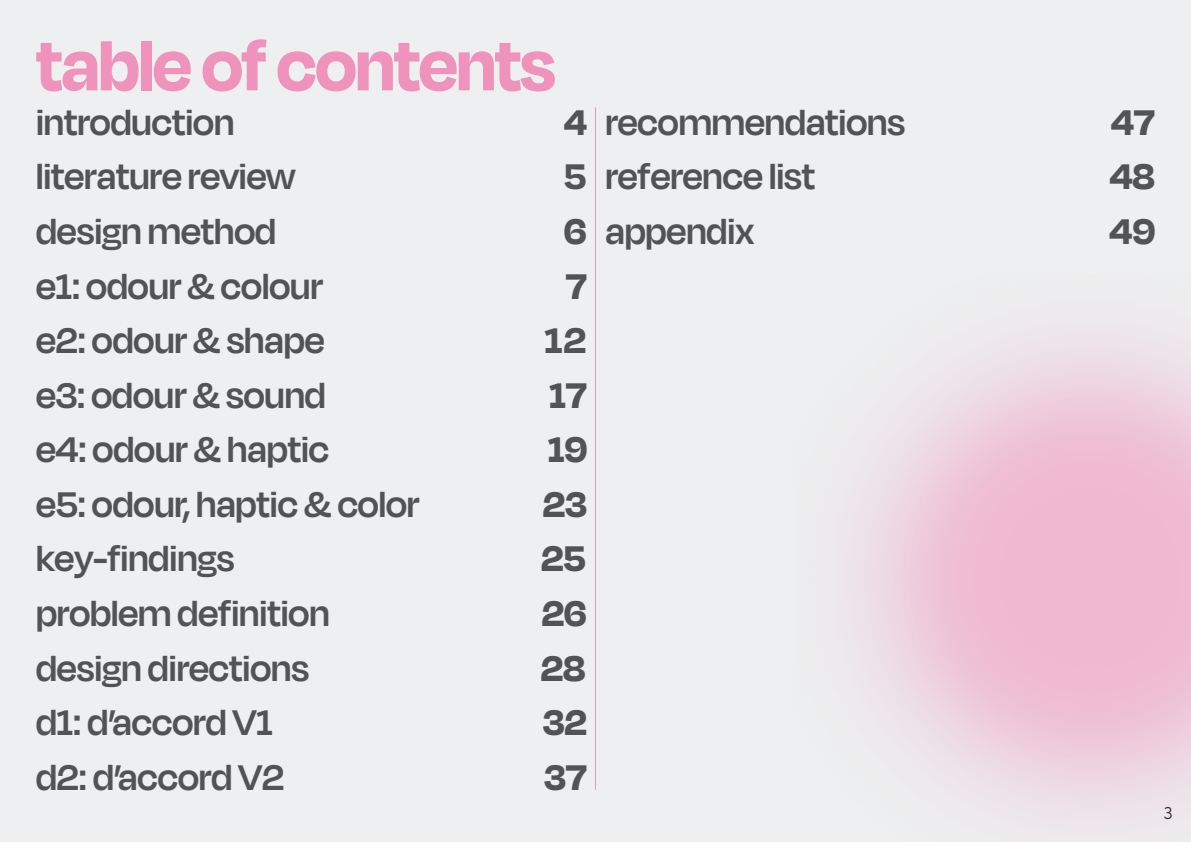
<style>
.page{position:relative;width:1191px;height:842px;background:#edeff0}
.page>*{position:absolute;margin:0;border:0;box-sizing:border-box;transform-origin:0 0}
.Heading_2{font:700 80px "Degular Display";letter-spacing:-.01em;color:#ef93bc}
.Sub_Heading_4{font:600 41.1px "Degular Display";color:#525355}
.Sub_Heading_4-2{font:700 41.1px "Degular Display";color:#525355}
.Sub_Heading_4-3{font:700 41.1px "Degular";color:#525355}
.t1{font:300 18px "Sofia Pro Soft";color:#231f20}
.s1{font-weight:700}
.s2{font-family:"Degular";font-weight:700}
</style>
<div class="page">
<hr style="left:595px;top:107px;width:1px;height:683px;background:#f190bb">
<p class="Heading_2" style="left:36px;top:18px;width:521px">table of contents</p>
<p class="Sub_Heading_4" style="left:36px;top:98px;width:200px">introduction</p>
<p class="Sub_Heading_4" style="left:564px;top:98px;width:342px"><span class="s1">4</span> recommendations</p>
<p class="Sub_Heading_4" style="left:36px;top:153px;width:260px">literature review</p>
<p class="Sub_Heading_4" style="left:563px;top:153px;width:253px"><span class="s2">5</span> reference list</p>
<p class="Sub_Heading_4" style="left:36px;top:208px;width:241px">design method</p>
<p class="Sub_Heading_4" style="left:564px;top:208px;width:191px"><span class="s1">6</span> appendix</p>
<p class="Sub_Heading_4" style="left:36px;top:262px;width:288px">e1: odour &amp; colour</p>
<p class="Sub_Heading_4-2" style="left:566px;top:262px;width:23px">7</p>
<p class="Sub_Heading_4" style="left:36px;top:317px;width:290px">e2: odour &amp; shape</p>
<p class="Sub_Heading_4-3" style="left:544px;top:314px;width:44px">12</p>
<p class="Sub_Heading_4" style="left:36px;top:371px;width:291px">e3: odour &amp; sound</p>
<p class="Sub_Heading_4-2" style="left:549px;top:371px;width:39px">17</p>
<p class="Sub_Heading_4" style="left:36px;top:426px;width:295px">e4: odour &amp; haptic</p>
<p class="Sub_Heading_4-2" style="left:548px;top:425px;width:40px">19</p>
<p class="Sub_Heading_4" style="left:36px;top:480px;width:385px">e5: odour, haptic &amp; color</p>
<p class="Sub_Heading_4-2" style="left:543px;top:480px;width:46px">23</p>
<p class="Sub_Heading_4" style="left:36px;top:535px;width:200px">key-findings</p>
<p class="Sub_Heading_4-2" style="left:541px;top:534px;width:46px">25</p>
<p class="Sub_Heading_4" style="left:36px;top:589px;width:295px">problem definition</p>
<p class="Sub_Heading_4-2" style="left:542px;top:589px;width:47px">26</p>
<p class="Sub_Heading_4" style="left:36px;top:644px;width:274px">design directions</p>
<p class="Sub_Heading_4-2" style="left:541px;top:644px;width:46px">28</p>
<p class="Sub_Heading_4" style="left:36px;top:699px;width:238px">d1: d’accord V1</p>
<p class="Sub_Heading_4-2" style="left:543px;top:698px;width:46px">32</p>
<p class="Sub_Heading_4" style="left:36px;top:753px;width:249px">d2: d’accord V2</p>
<p class="Sub_Heading_4-2" style="left:544px;top:753px;width:44px">37</p>
<p class="Sub_Heading_4-2" style="left:1111px;top:98px;width:45px">47</p>
<p class="Sub_Heading_4-2" style="left:1109px;top:152px;width:47px">48</p>
<p class="Sub_Heading_4-2" style="left:1109px;top:207px;width:47px">49</p>
<p class="t1" style="left:1163px;top:801px;width:11px">3</p>
</div>
